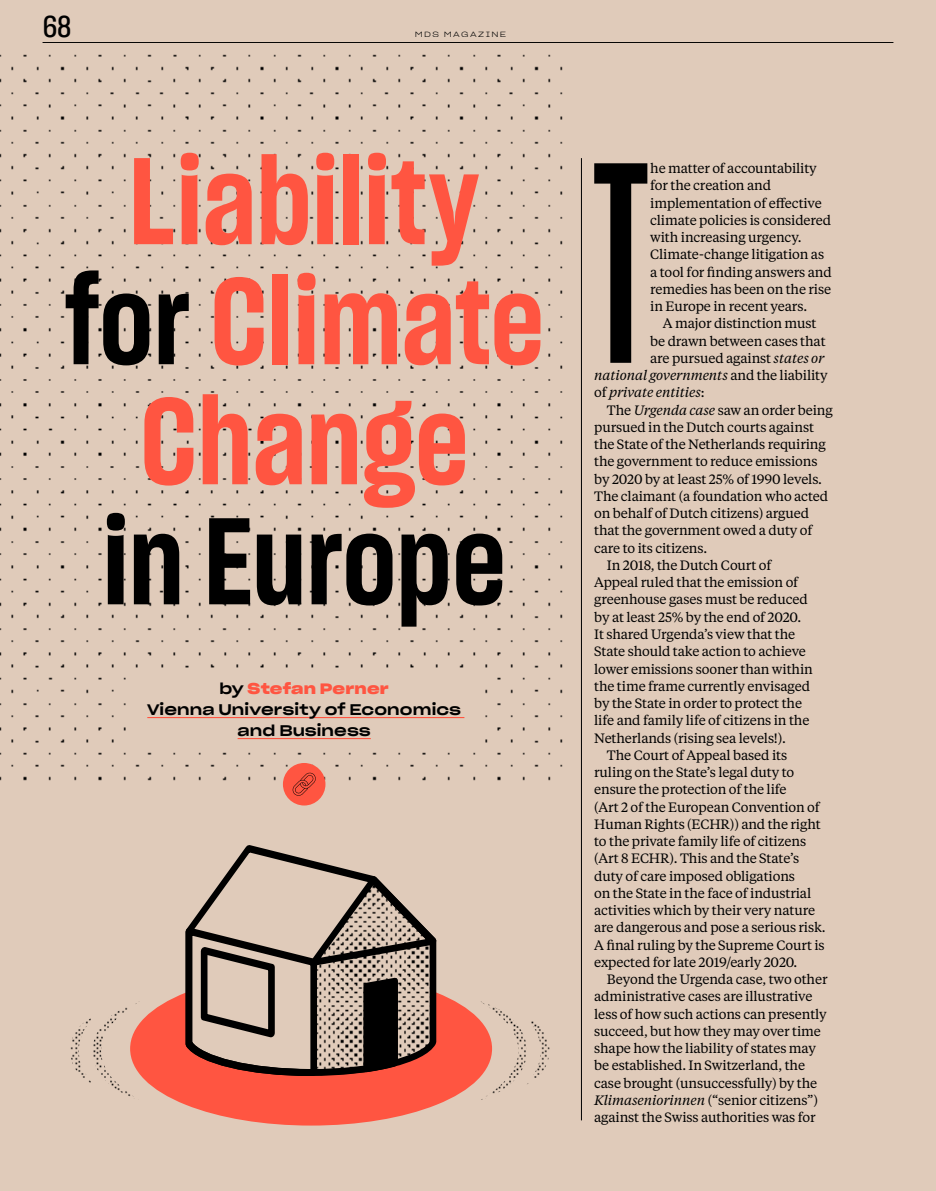
<style>
.page{position:relative;width:936px;height:1191px;background:#fff}
.page>*{position:absolute;margin:0;border:0;box-sizing:border-box;transform-origin:0 0}
.t1{font:278.1px "Sharp Grotesk Sm Bold 10";color:#000}
.t2{font:120px/120px "Sharp Grotesk Sm Bold 15";color:#ff5541;text-align:center}
.t3{font:120px "Sharp Grotesk Sm Bold 15";color:#000}
.t4{font:30px "Sharp Grotesk Medium 15";color:#000}
.t5{font:15px/21px "Sharp Grotesk Medium 25";letter-spacing:.01em;color:#000;text-align:center}
.t6{font:15px "Sharp Grotesk Sm Bold 25";letter-spacing:.01em;color:#ff5541}
.t7{font:13.5px/17.2px "Tiempos Text";letter-spacing:-.01em;color:#000}
.t8{font:italic 13.5px "Tiempos Text";letter-spacing:-.01em;color:#000}
.t9{font:7.5px "Sharp Grotesk Light 25";letter-spacing:.185em;color:#000}
.s1{color:#000}
.s2{font-family:"Sharp Grotesk Medium 25";color:#000}
.s3{font-style:italic}
.s4{font-style:normal}
</style>
<div class="page">
<div style="left:0;top:0;width:935px;height:1191px;background:#e0cbba"></div>
<img style="left:0;top:54px;width:563px;height:733px">
<hr style="left:581px;top:158px;width:1px;height:962px;background:#000">
<svg style="left:140px;top:994px;width:340px;height:131px;fill:#ff5541"></svg>
<svg style="left:182px;top:845px;width:260px;height:269px"></svg>
<svg style="left:182px;top:857px;width:265px;height:246px"></svg>
<img style="left:70px;top:1001px;width:70px;height:96px">
<img style="left:480px;top:1001px;width:69px;height:99px">
<div style="left:132px;top:674px;width:344px;height:71px;background:#e0cbba"></div>
<hr style="left:147px;top:717px;width:317px;height:1px;background:#ff5541">
<hr style="left:237px;top:738px;width:134px;height:1px;background:#ff5541">
<div style="left:283px;top:763px;width:42px;height:42px;background:#ff5541;border-radius:50%"></div>
<svg style="left:292px;top:772px;width:24px;height:23px"></svg>
<hr style="left:43px;top:42px;width:850px;height:1px;background:#000">
<h3 class="t4" style="left:43px;top:5px;width:30px">68</h3>
<p class="t9" style="left:414px;top:28px;width:93px">MDS MAGAZINE</p>
<h2 class="t2" style="left:64px;top:138px;width:481px">Liability <span class="s1">for</span> Climate<br>Change</h2>
<h2 class="t3" style="left:103px;top:478px;width:404px">in Europe</h2>
<p class="t6" style="left:220px;top:676px;width:170px"><span class="s2">by</span> Stefan Perner</p>
<p class="t5" style="left:147px;top:698px;width:315px">Vienna University of Economics and Business</p>
<h1 class="t1" style="left:592px;top:98px;width:58px">T</h1>
<p class="t7" style="left:650px;top:159px;width:183px">he matter of accountability for the creation and implementation of effective climate policies is considered with increasing urgency.<br>Climate‑change litigation as a tool for finding answers and remedies has been on the rise in Europe in recent years.</p>
<p class="t7" style="left:663px;top:314px;width:155px">A major distinction must</p>
<p class="t7" style="left:650px;top:331px;width:177px">be drawn between cases that</p>
<p class="t7" style="left:650px;top:349px;width:175px">are pursued against <span class="s3">states or</span></p>
<p class="t8" style="left:594px;top:366px;width:235px">national governments <span class="s4">and the liability</span></p>
<p class="t8" style="left:594px;top:383px;width:112px"><span class="s4">of</span> private entities<span class="s4">:</span></p>
<p class="t7" style="left:607px;top:400px;width:227px">The <span class="s3">Urgenda case</span> saw an order being</p>
<p class="t7" style="left:594px;top:418px;width:221px">pursued in the Dutch courts against</p>
<p class="t7" style="left:594px;top:435px;width:233px">the State of the Netherlands requiring</p>
<p class="t7" style="left:594px;top:452px;width:225px">the government to reduce emissions</p>
<p class="t7" style="left:594px;top:469px;width:229px">by 2020 by at least 25% of 1990 levels.</p>
<p class="t7" style="left:594px;top:487px;width:235px">The claimant (a foundation who acted</p>
<p class="t7" style="left:594px;top:504px;width:216px">on behalf of Dutch citizens) argued</p>
<p class="t7" style="left:594px;top:521px;width:220px">that the government owed a duty of</p>
<p class="t7" style="left:594px;top:538px;width:114px">care to its citizens.</p>
<p class="t7" style="left:607px;top:556px;width:166px">In 2018, the Dutch Court of</p>
<p class="t7" style="left:594px;top:573px;width:205px">Appeal ruled that the emission of</p>
<p class="t7" style="left:594px;top:590px;width:215px">greenhouse gases must be reduced</p>
<p class="t7" style="left:594px;top:608px;width:208px">by at least 25% by the end of 2020.</p>
<p class="t7" style="left:594px;top:625px;width:202px">It shared Urgenda’s view that the</p>
<p class="t7" style="left:594px;top:642px;width:213px">State should take action to achieve</p>
<p class="t7" style="left:594px;top:659px;width:220px">lower emissions sooner than within</p>
<p class="t7" style="left:594px;top:677px;width:217px">the time frame currently envisaged</p>
<p class="t7" style="left:594px;top:694px;width:209px">by the State in order to protect the</p>
<p class="t7" style="left:594px;top:711px;width:217px">life and family life of citizens in the</p>
<p class="t7" style="left:594px;top:728px;width:193px">Netherlands (rising sea levels!).</p>
<p class="t7" style="left:607px;top:746px;width:182px">The Court of Appeal based its</p>
<p class="t7" style="left:594px;top:763px;width:201px">ruling on the State’s legal duty to</p>
<p class="t7" style="left:594px;top:780px;width:194px">ensure the protection of the life</p>
<p class="t7" style="left:594px;top:797px;width:227px">(Art 2 of the European Convention of</p>
<p class="t7" style="left:594px;top:815px;width:228px">Human Rights (ECHR)) and the right</p>
<p class="t7" style="left:594px;top:832px;width:213px">to the private family life of citizens</p>
<p class="t7" style="left:594px;top:849px;width:206px">(Art 8 ECHR). This and the State’s</p>
<p class="t7" style="left:594px;top:866px;width:202px">duty of care imposed obligations</p>
<p class="t7" style="left:594px;top:884px;width:218px">on the State in the face of industrial</p>
<p class="t7" style="left:594px;top:901px;width:222px">activities which by their very nature</p>
<p class="t7" style="left:594px;top:918px;width:233px">are dangerous and pose a serious risk.</p>
<p class="t7" style="left:594px;top:935px;width:232px">A final ruling by the Supreme Court is</p>
<p class="t7" style="left:594px;top:953px;width:205px">expected for late 2019/early 2020.</p>
<p class="t7" style="left:607px;top:970px;width:222px">Beyond the Urgenda case, two other</p>
<p class="t7" style="left:594px;top:987px;width:220px">administrative cases are illustrative</p>
<p class="t7" style="left:594px;top:1004px;width:234px">less of how such actions can presently</p>
<p class="t7" style="left:594px;top:1022px;width:228px">succeed, but how they may over time</p>
<p class="t7" style="left:594px;top:1039px;width:223px">shape how the liability of states may</p>
<p class="t7" style="left:594px;top:1056px;width:212px">be established. In Switzerland, the</p>
<p class="t7" style="left:594px;top:1073px;width:224px">case brought (unsuccessfully) by the</p>
<p class="t7" style="left:594px;top:1091px;width:225px"><span class="s3">Klimaseniorinnen</span> (“senior citizens”)</p>
<p class="t7" style="left:594px;top:1108px;width:223px">against the Swiss authorities was for</p>
</div>
